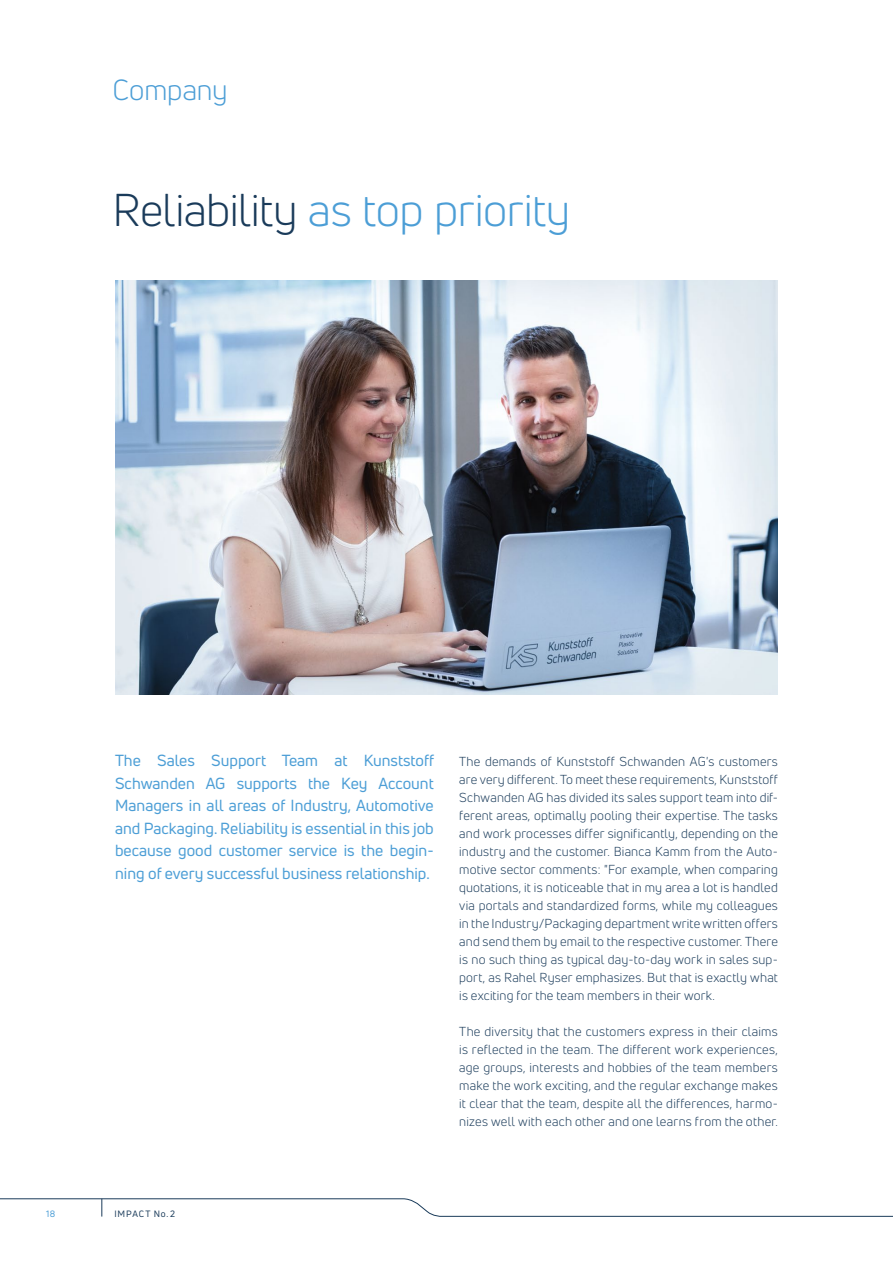
<style>
.page{position:relative;width:893px;height:1263px;background:#fff}
.page>*{position:absolute;margin:0;border:0;box-sizing:border-box;transform-origin:0 0}
.t1{font:45px "Uni Neue";letter-spacing:-.01em;color:#4c9ed6}
.t2{font:28.5px "Uni Neue";letter-spacing:-.005em;color:#4c9ed6}
.t3{font:15.75px/22.5px "Uni Neue";color:#4c9ed6;text-align:justify}
.t4{font:12.75px/18px "Uni Neue";letter-spacing:.02em;color:#1a3b5a;text-align:justify}
.t5{font:9px "Uni Neue";letter-spacing:.095em;color:#1a3b5a}
.t6{font:9px "Uni Neue";color:#4c9ed6}
.s1{color:#1a3b5a}
</style>
<div class="page">
<img style="left:115px;top:280px;width:663px;height:414px">
<svg style="left:0;top:1198px;width:893px;height:19px"></svg>
<h2 class="t2" style="left:113px;top:73px;width:117px">Company</h2>
<h1 class="t1" style="left:113px;top:183px;width:459px"><span class="s1">Reliability</span> as top priority</h1>
<p class="t3" style="left:115px;top:749px;width:320px">The Sales Support Team at Kunststoff Schwanden AG supports the Key Account Managers in all areas of Industry, Automotive and Packaging. Reliability is essential in this job because good customer service is the begin&shy;ning of every successful business relationship.</p>
<p class="t4" style="left:459px;top:753px;width:320px">The demands of Kunststoff Schwanden AG's customers are very different. To meet these requirements, Kunststoff Schwanden AG has divided its sales support team into dif&shy;ferent areas, optimally pooling their expertise. The tasks and work processes differ significantly, depending on the industry and the customer. Bianca Kamm from the Auto&shy;motive sector comments: "For example, when comparing quotations, it is noticeable that in my area a lot is handled via portals and standardized forms, while my colleagues in the Industry/Packaging department write written offers and send them by email to the respective customer. There is no such thing as typical day-to-day work in sales sup&shy;port, as Rahel Ryser emphasizes. But that is exactly what is exciting for the team members in their work.</p>
<p class="t4" style="left:459px;top:1023px;width:320px">The diversity that the customers express in their claims is reflected in the team. The different work experiences, age groups, interests and hobbies of the team members make the work exciting, and the regular exchange makes it clear that the team, despite all the differences, harmo&shy;nizes well with each other and one learns from the other.</p>
<p class="t6" style="left:46px;top:1208px;width:11px">18</p>
<p class="t5" style="left:114px;top:1208px;width:62px">IMPACT No.2</p>
</div>
